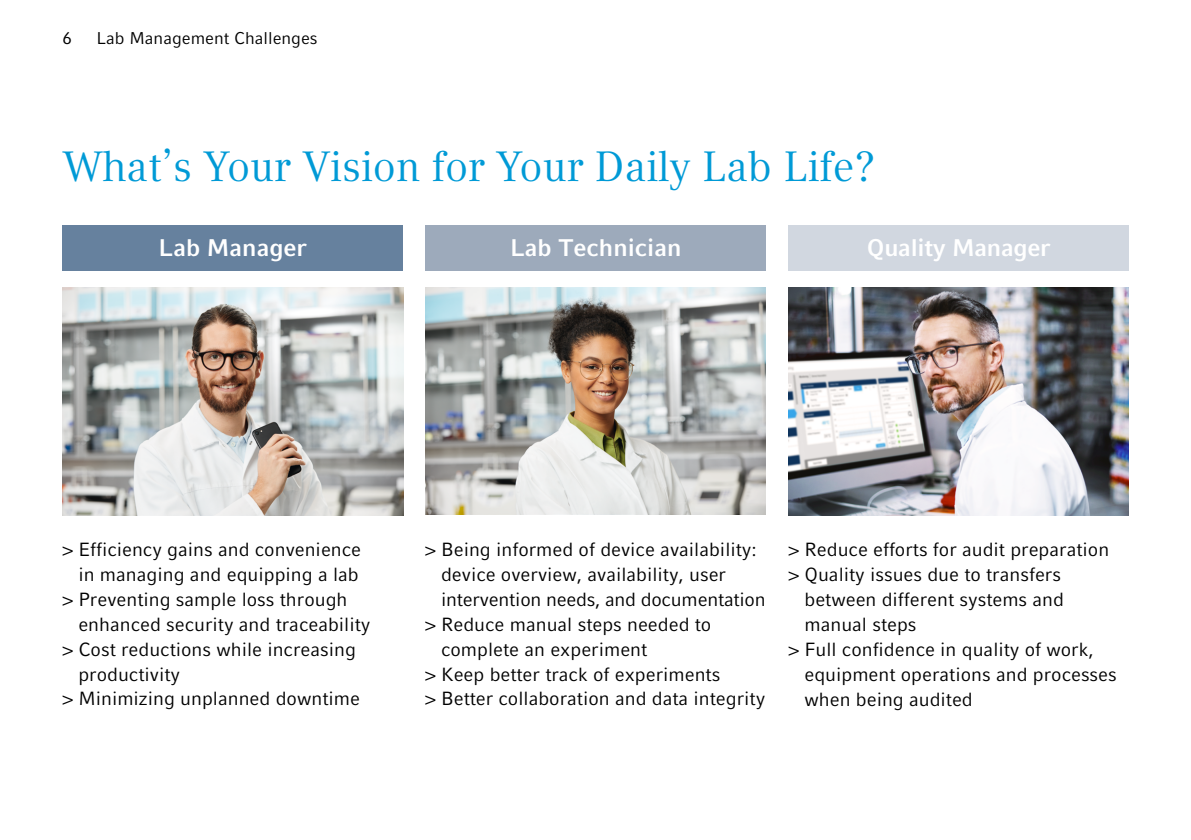
<style>
.page{position:relative;width:1191px;height:840px;background:#fff}
.page>*{position:absolute;margin:0;border:0;box-sizing:border-box;transform-origin:0 0}
.t1{font:42px "Compatil Textfor Eppendorf";color:#009ad6}
.t2{font:700 24px "Compatil Factfor Eppendorf";color:#fff}
.t3{font:19px "Compatil Factfor Eppendorf";color:#000}
.t4{font:17px "Compatil Factfor Eppendorf";color:#000}
</style>
<div class="page">
<img style="left:62px;top:287px;width:341px;height:228px">
<img style="left:425px;top:287px;width:341px;height:227px">
<img style="left:788px;top:287px;width:340px;height:228px">
<div style="left:63px;top:225px;width:340px;height:46px;background:#66819e"></div>
<div style="left:425px;top:225px;width:341px;height:46px;background:#9daabb"></div>
<div style="left:788px;top:225px;width:340px;height:46px;background:#d1d7e0"></div>
<p class="t4" style="left:62px;top:28px;width:11px">6</p>
<p class="t4" style="left:96px;top:28px;width:223px">Lab Management Challenges</p>
<h1 class="t1" style="left:63px;top:142px;width:815px">What’s Your Vision for Your Daily Lab Life?</h1>
<p class="t2" style="left:159px;top:233px;width:150px">Lab Manager</p>
<p class="t2" style="left:510px;top:233px;width:173px">Lab Technician</p>
<p class="t2" style="left:866px;top:233px;width:185px">Quality Manager</p>
<p class="t3" style="left:63px;top:537px;width:300px">&gt; Efficiency gains and convenience</p>
<p class="t3" style="left:78px;top:562px;width:282px">in managing and equipping a lab</p>
<p class="t3" style="left:63px;top:587px;width:286px">&gt; Preventing sample loss through</p>
<p class="t3" style="left:78px;top:612px;width:293px">enhanced security and traceability</p>
<p class="t3" style="left:63px;top:637px;width:295px">&gt; Cost reductions while increasing</p>
<p class="t3" style="left:78px;top:662px;width:103px">productivity</p>
<p class="t3" style="left:63px;top:687px;width:299px">&gt; Minimizing unplanned downtime</p>
<p class="t3" style="left:425px;top:537px;width:333px">&gt; Being informed of device availability:</p>
<p class="t3" style="left:441px;top:562px;width:286px">device overview, availability, user</p>
<p class="t3" style="left:441px;top:587px;width:326px">intervention needs, and documentation</p>
<p class="t3" style="left:425px;top:612px;width:288px">&gt; Reduce manual steps needed to</p>
<p class="t3" style="left:441px;top:637px;width:208px">complete an experiment</p>
<p class="t3" style="left:425px;top:662px;width:297px">&gt; Keep better track of experiments</p>
<p class="t3" style="left:425px;top:687px;width:341px">&gt; Better collaboration and data integrity</p>
<p class="t3" style="left:788px;top:537px;width:322px">&gt; Reduce efforts for audit preparation</p>
<p class="t3" style="left:788px;top:562px;width:274px">&gt; Quality issues due to transfers</p>
<p class="t3" style="left:804px;top:587px;width:261px">between different systems and</p>
<p class="t3" style="left:804px;top:612px;width:114px">manual steps</p>
<p class="t3" style="left:788px;top:637px;width:307px">&gt; Full confidence in quality of work,</p>
<p class="t3" style="left:804px;top:662px;width:314px">equipment operations and processes</p>
<p class="t3" style="left:804px;top:687px;width:170px">when being audited</p>
</div>
